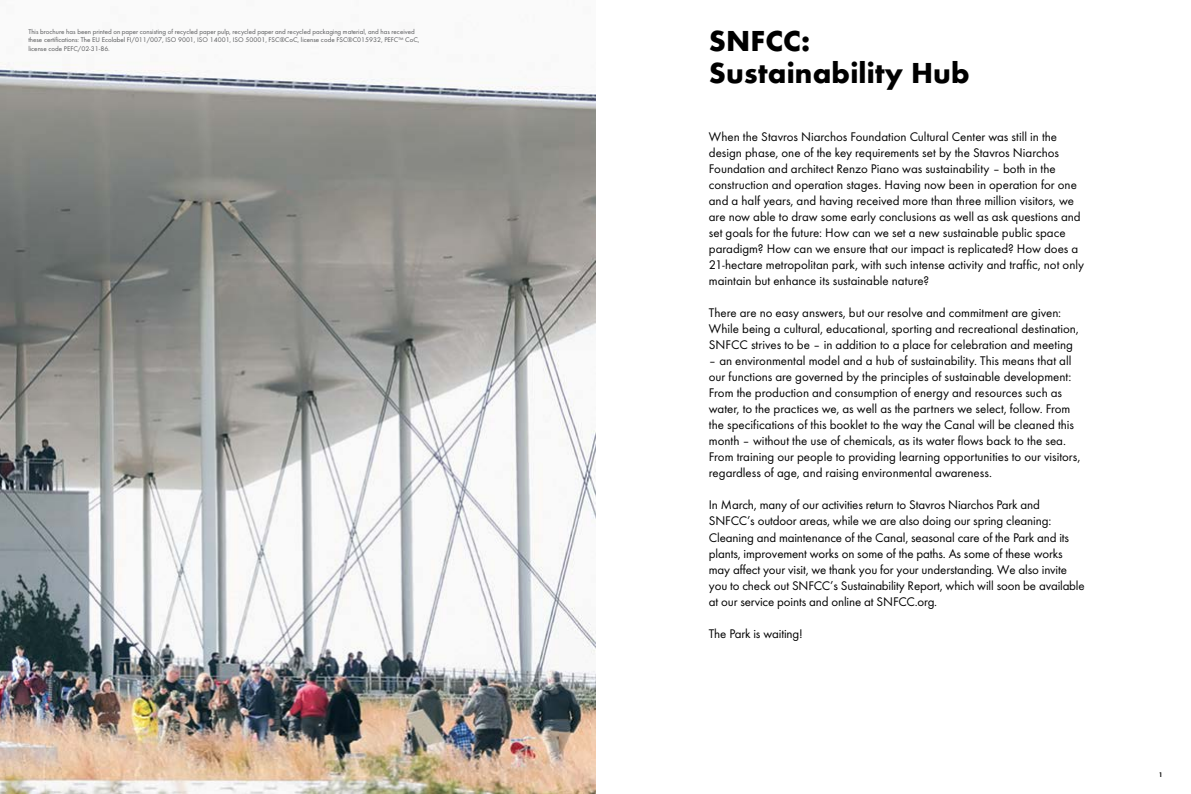
<style>
.page{position:relative;width:1191px;height:794px;background:#fff}
.page>*{position:absolute;margin:0;border:0;box-sizing:border-box;transform-origin:0 0}
.t1{font:700 30px/32px "Futura";color:#000}
.t2{font:13px/16px "Futura";letter-spacing:-.005em;color:#000}
.t3{font:7px/8.6px "Futura";color:#58595b}
.t4{font:600 7px "Futura";color:#000}
</style>
<div class="page">
<img style="left:0;top:62px;width:595px;height:732px">
<p class="t3" style="left:28px;top:27px;width:392px">This brochure has been printed on paper consisting of recycled paper pulp, recycled paper and recycled packaging material, and has received these certifications: The EU Ecolabel FI/011/007, ISO 9001, ISO 14001, ISO 50001, FSC®CoC, license code FSC®C015932, PEFC™ CoC, license code PEFC/02-31-86.</p>
<h1 class="t1" style="left:709px;top:24px;width:263px">SNFCC:<br>Sustainability Hub</h1>
<p class="t2" style="left:709px;top:129px;width:377px">When the Stavros Niarchos Foundation Cultural Center was still in the design phase, one of the key requirements set by the Stavros Niarchos Foundation and architect Renzo Piano was sustainability – both in the construction and operation stages. Having now been in operation for one and a half years, and having received more than three million visitors, we are now able to draw some early conclusions as well as ask questions and set goals for the future: How can we set a new sustainable public space paradigm? How can we ensure that our impact is replicated? How does a 21-hectare metropolitan park, with such intense activity and traffic, not only maintain but enhance its sustainable nature?</p>
<p class="t2" style="left:709px;top:305px;width:371px">There are no easy answers, but our resolve and commitment are given:<br>While being a cultural, educational, sporting and recreational destination,<br>SNFCC strives to be – in addition to a place for celebration and meeting</p>
<p class="t2" style="left:709px;top:353px;width:373px">– an environmental model and a hub of sustainability. This means that all our functions are governed by the principles of sustainable development:<br>From the production and consumption of energy and resources such as water, to the practices we, as well as the partners we select, follow. From the specifications of this booklet to the way the Canal will be cleaned this month – without the use of chemicals, as its water flows back to the sea.<br>From training our people to providing learning opportunities to our visitors, regardless of age, and raising environmental awareness.</p>
<p class="t2" style="left:709px;top:497px;width:377px">In March, many of our activities return to Stavros Niarchos Park and SNFCC’s outdoor areas, while we are also doing our spring cleaning:<br>Cleaning and maintenance of the Canal, seasonal care of the Park and its plants, improvement works on some of the paths. As some of these works may affect your visit, we thank you for your understanding. We also invite you to check out SNFCC’s Sustainability Report, which will soon be available at our service points and online at SNFCC.org.</p>
<p class="t2" style="left:709px;top:625px;width:95px">The Park is waiting!</p>
<p class="t4" style="left:1158px;top:770px;width:5px">1</p>
</div>
